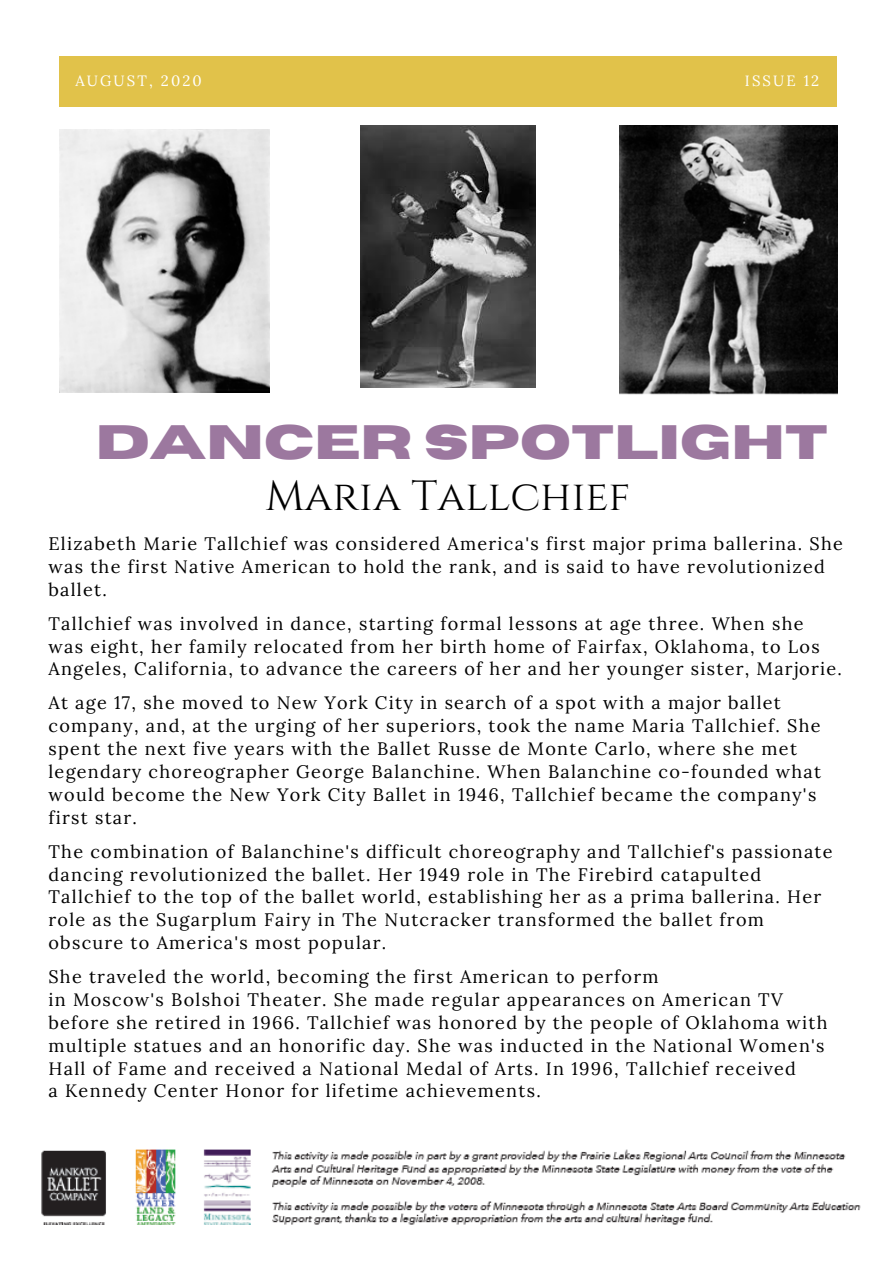
<style>
.page{position:relative;width:894px;height:1264px;background:#fff}
.page>*{position:absolute;margin:0;border:0;box-sizing:border-box;transform-origin:0 0}
.t1{font:700 48px "Horizon";color:#9c789f}
.t2{font:42px "Cinzel";color:#000}
.t3{font:18px/22.8px "Lora";letter-spacing:.07em;color:#000}
.t4{font:14.85px "Lora";letter-spacing:.14em;color:#fff}
</style>
<div class="page">
<div style="left:59px;top:56px;width:777px;height:51px;background:#e1c24a"></div>
<img style="left:41px;top:1149px;width:820px;height:75px">
<img style="left:360px;top:125px;width:175px;height:262px">
<img style="left:59px;top:130px;width:211px;height:262px">
<img style="left:619px;top:125px;width:218px;height:270px">
<p class="t4" style="left:75px;top:71px;width:128px">AUGUST, 2020</p>
<p class="t4" style="left:744px;top:71px;width:76px">ISSUE 12</p>
<h1 class="t1" style="left:96px;top:419px;width:733px">DANCER SPOTLIGHT</h1>
<h2 class="t2" style="left:265px;top:469px;width:366px">Maria Tallchief</h2>
<p class="t3" style="left:48px;top:532px;width:795px">Elizabeth Marie Tallchief was considered America's first major prima ballerina. She was the first Native American to hold the rank, and is said to have revolutionized ballet.</p>
<p class="t3" style="left:48px;top:611px;width:794px">Tallchief was involved in dance, starting formal lessons at age three. When she was eight, her family relocated from her birth home of Fairfax, Oklahoma, to Los<br>Angeles, California, to advance the careers of her and her younger sister, Marjorie.</p>
<p class="t3" style="left:48px;top:691px;width:773px">At age 17, she moved to New York City in search of a spot with a major ballet company, and, at the urging of her superiors, took the name Maria Tallchief. She spent the next five years with the Ballet Russe de Monte Carlo, where she met legendary choreographer George Balanchine. When Balanchine co-founded what would become the New York City Ballet in 1946, Tallchief became the company's first star.</p>
<p class="t3" style="left:48px;top:839px;width:785px">The combination of Balanchine's difficult choreography and Tallchief's passionate dancing revolutionized the ballet. Her 1949 role in The Firebird catapulted Tallchief to the top of the ballet world, establishing her as a prima ballerina. Her role as the Sugarplum Fairy in The Nutcracker transformed the ballet from obscure to America's most popular.</p>
<p class="t3" style="left:48px;top:965px;width:780px">She traveled the world, becoming the first American to perform<br>in Moscow's Bolshoi Theater. She made regular appearances on American TV before she retired in 1966. Tallchief was honored by the people of Oklahoma with multiple statues and an honorific day. She was inducted in the National Women's Hall of Fame and received a National Medal of Arts. In 1996, Tallchief received<br>a Kennedy Center Honor for lifetime achievements.</p>
</div>
